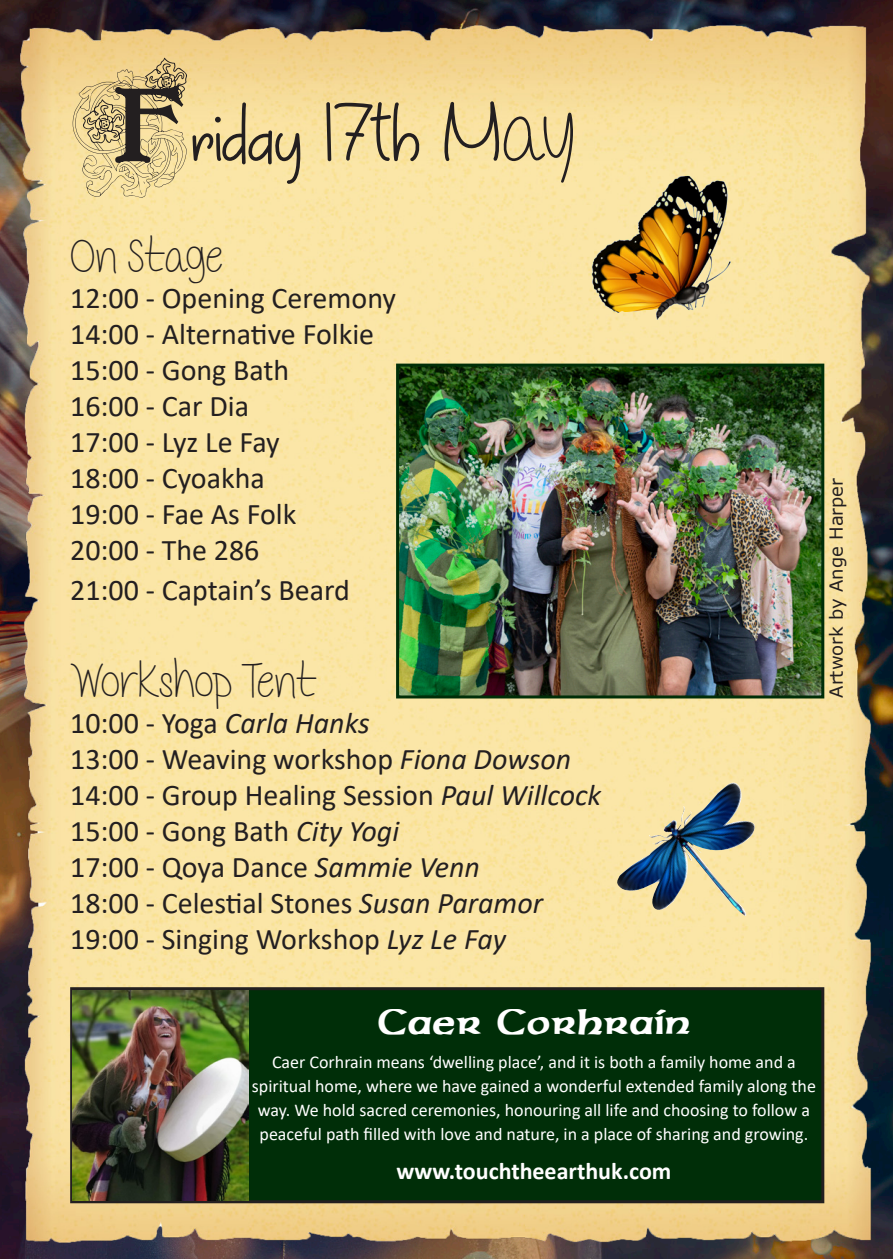
<style>
.page{position:relative;width:893px;height:1259px;background:#fff}
.page>*{position:absolute;margin:0;border:0;box-sizing:border-box;transform-origin:0 0}
.t1{font:90px "April Flowers";color:#231f20}
.t2{font:48px "Mf Delicate Little Flower";color:#231f20}
.t3{font:39px "Sherwood";color:#fff}
.t4{font:30px "Calibri";color:#231f20}
.t5{font:700 24px "Calibri";color:#fff}
.t6{font:18px/24px "Calibri";color:#fff;text-align:center}
.t7{font:18px "Verdana";color:#231f20}
.s1{font-family:"Floral Caps Nouveau";font-size:144px}
.s2{font-family:"Mf Delicate Little Flower"}
.s3{font-style:italic}
</style>
<div class="page">
<img style="left:0;top:0;width:893px;height:1259px">
<img style="left:12px;top:4px;width:870px;height:1255px">
<img style="left:589px;top:156px;width:145px;height:168px">
<img style="left:400px;top:367px;width:420px;height:327px">
<div style="left:396px;top:363px;width:428px;height:335px;border:3px solid #002e08"></div>
<div style="left:72px;top:988px;width:751px;height:213px;background:#002e08"></div>
<div style="left:70px;top:987px;width:754px;height:216px;border:3px solid #231f20"></div>
<img style="left:72px;top:990px;width:177px;height:210px">
<img style="left:615px;top:782px;width:143px;height:134px">
<p class="t1" style="left:70px;top:85px;width:506px"><span class="s1">F</span>riday 17th M<span class="s2">ay</span></p>
<p class="t2" style="left:70px;top:227px;width:154px">On Stage</p>
<p class="t4" style="left:70px;top:277px;width:327px">12:00 - Opening Ceremony</p>
<p class="t4" style="left:70px;top:313px;width:305px">14:00 - Alternative Folkie</p>
<p class="t4" style="left:70px;top:349px;width:221px">15:00 - Gong Bath</p>
<p class="t4" style="left:70px;top:385px;width:180px">16:00 - Car Dia</p>
<p class="t4" style="left:70px;top:421px;width:211px">17:00 - Lyz Le Fay</p>
<p class="t4" style="left:70px;top:457px;width:196px">18:00 - Cyoakha</p>
<p class="t4" style="left:70px;top:493px;width:228px">19:00 - Fae As Folk</p>
<p class="t4" style="left:70px;top:529px;width:191px">20:00 - The 286</p>
<p class="t4" style="left:70px;top:569px;width:281px">21:00 - Captain’s Beard</p>
<p class="t2" style="left:70px;top:652px;width:248px">Workshop Tent</p>
<p class="t4" style="left:70px;top:702px;width:301px">10:00 - Yoga <span class="s3">Carla Hanks</span></p>
<p class="t4" style="left:70px;top:738px;width:503px">13:00 - Weaving workshop <span class="s3">Fiona Dowson</span></p>
<p class="t4" style="left:70px;top:774px;width:533px">14:00 - Group Healing Session <span class="s3">Paul Willcock</span></p>
<p class="t4" style="left:70px;top:810px;width:331px">15:00 - Gong Bath <span class="s3">City Yogi</span></p>
<p class="t4" style="left:70px;top:846px;width:411px">17:00 - Qoya Dance <span class="s3">Sammie Venn</span></p>
<p class="t4" style="left:70px;top:882px;width:474px">18:00 - Celestial Stones <span class="s3">Susan Paramor</span></p>
<p class="t4" style="left:70px;top:918px;width:438px">19:00 - Singing Workshop <span class="s3">Lyz Le Fay</span></p>
<p class="t7" style="left:824px;top:697px;width:221px;rotate:-90deg">Artwork by Ange Harper</p>
<p class="t3" style="left:377px;top:1000px;width:315px">Caer Corhrain</p>
<p class="t6" style="left:252px;top:1050px;width:566px">Caer Corhrain means ‘dwelling place’, and it is both a family home and a spiritual home, where we have gained a wonderful extended family along the way. We hold sacred ceremonies, honouring all life and choosing to follow a peaceful path filled with love and nature, in a place of sharing and growing.</p>
<p class="t5" style="left:396px;top:1154px;width:277px">www.touchtheearthuk.com</p>
</div>
